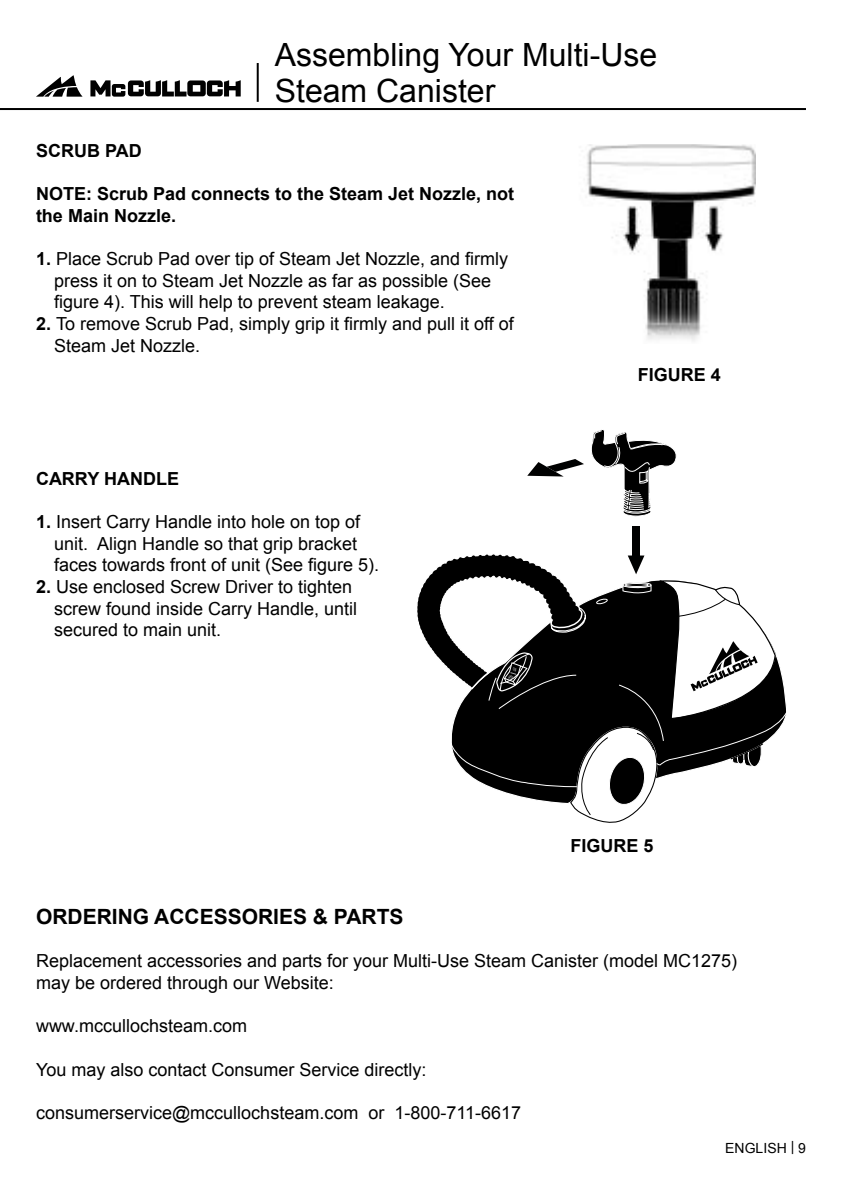
<style>
.page{position:relative;width:842px;height:1191px;background:#fff}
.page>*{position:absolute;margin:0;border:0;box-sizing:border-box;transform-origin:0 0}
.t1{font:32px/36px "Arial";color:#000}
.t2{font:700 21px "Arial";color:#000}
.t3{font:18px/21.6px "Arial";color:#000}
.t4{font:700 18px/21.6px "Arial";color:#000}
.t5{font:14px "Arial";color:#000}
.s1{font-weight:700}
</style>
<div class="page">
<div style="left:632px;top:526px;width:8px;height:29px;background:#000101"></div>
<svg style="left:527px;top:430px;width:150px;height:87px"></svg>
<hr style="left:0;top:108px;width:806px;height:2px;background:#000">
<img style="left:587px;top:144px;width:169px;height:197px">
<svg style="left:90px;top:80px;width:151px;height:17px"></svg>
<svg style="left:36px;top:75px;width:47px;height:22px"></svg>
<hr style="left:257px;top:63px;width:2px;height:39px;background:#000">
<svg style="left:417px;top:554px;width:370px;height:269px"></svg>
<h1 class="t1" style="left:275px;top:37px;width:384px">Assembling Your Multi-Use<br>Steam Canister</h1>
<p class="t4" style="left:36px;top:141px;width:107px">SCRUB PAD</p>
<p class="t4" style="left:36px;top:184px;width:480px">NOTE: Scrub Pad connects to the Steam Jet Nozzle, not the Main Nozzle.</p>
<p class="t3" style="left:54px;top:248px;width:456px;text-indent:-18px"><span class="s1">1.</span> Place Scrub Pad over tip of Steam Jet Nozzle, and firmly press it on to Steam Jet Nozzle as far as possible (See figure 4). This will help to prevent steam leakage.</p>
<p class="t3" style="left:54px;top:313px;width:461px;text-indent:-18px"><span class="s1">2.</span> To remove Scrub Pad, simply grip it firmly and pull it off of<br>Steam Jet Nozzle.</p>
<p class="t4" style="left:36px;top:468px;width:145px">CARRY HANDLE</p>
<p class="t3" style="left:54px;top:511px;width:327px;text-indent:-18px"><span class="s1">1.</span> Insert Carry Handle into hole on top of unit. Align Handle so that grip bracket faces towards front of unit (See figure 5).</p>
<p class="t3" style="left:54px;top:576px;width:305px;text-indent:-18px"><span class="s1">2.</span> Use enclosed Screw Driver to tighten screw found inside Carry Handle, until secured to main unit.</p>
<p class="t4" style="left:638px;top:364px;width:85px">FIGURE 4</p>
<p class="t4" style="left:570px;top:835px;width:85px">FIGURE 5</p>
<p class="t2" style="left:36px;top:903px;width:369px">ORDERING ACCESSORIES &amp; PARTS</p>
<p class="t3" style="left:36px;top:950px;width:703px">Replacement accessories and parts for your Multi-Use Steam Canister (model MC1275) may be ordered through our Website:</p>
<p class="t3" style="left:36px;top:1015px;width:213px">www.mccullochsteam.com</p>
<p class="t3" style="left:36px;top:1058px;width:392px">You may also contact Consumer Service directly:</p>
<p class="t3" style="left:36px;top:1101px;width:487px">consumerservice@mccullochsteam.com or 1-800-711-6617</p>
<p class="t5" style="left:725px;top:1139px;width:82px">ENGLISH | 9</p>
</div>
